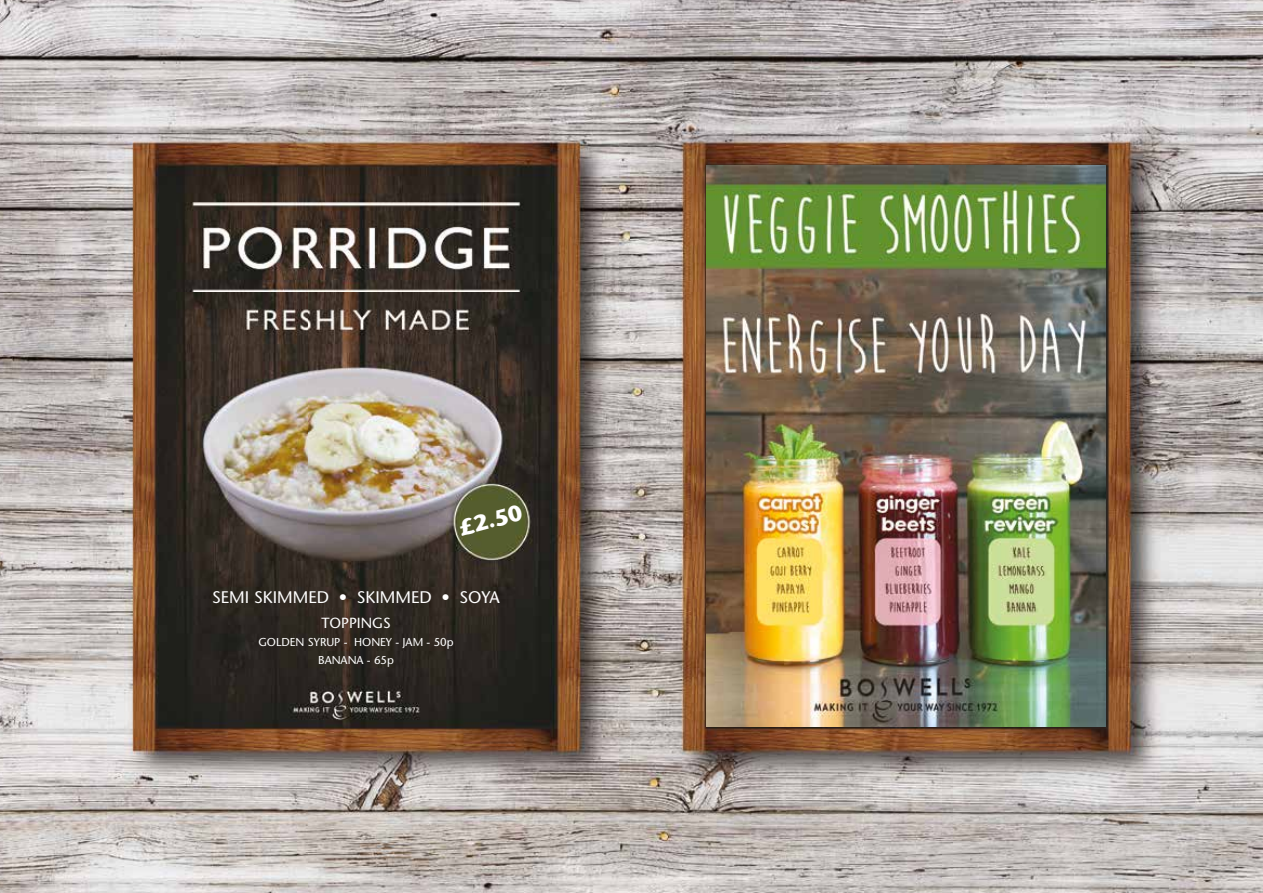
<style>
.page{position:relative;width:1263px;height:893px;background:#fff}
.page>*{position:absolute;margin:0;border:0;box-sizing:border-box;transform-origin:0 0}
.t1{font:700 22.5px "Stone Sans Std";color:#fff}
.t2{font:500 16.8px "Stone Sans Std";color:#fff}
.t3{font:500 14.7px "Stone Sans Std";color:#fff}
.t4{font:500 11.4px/18.1px "Stone Sans Std";color:#fff;text-align:center}
</style>
<div class="page">
<img style="left:0;top:0;width:1263px;height:893px">
<img style="left:707px;top:165px;width:398px;height:562px">
<h1 class="t1" style="left:457px;top:515px;width:65px;rotate:-15deg">£2.50</h1>
<h2 class="t2" style="left:212px;top:587px;width:289px">SEMI SKIMMED • SKIMMED • SOYA</h2>
<p class="t3" style="left:321px;top:614px;width:71px">TOPPINGS</p>
<p class="t4" style="left:258px;top:633px;width:197px">GOLDEN SYRUP - HONEY - JAM - 50p<br>BANANA - 65p</p>
</div>
